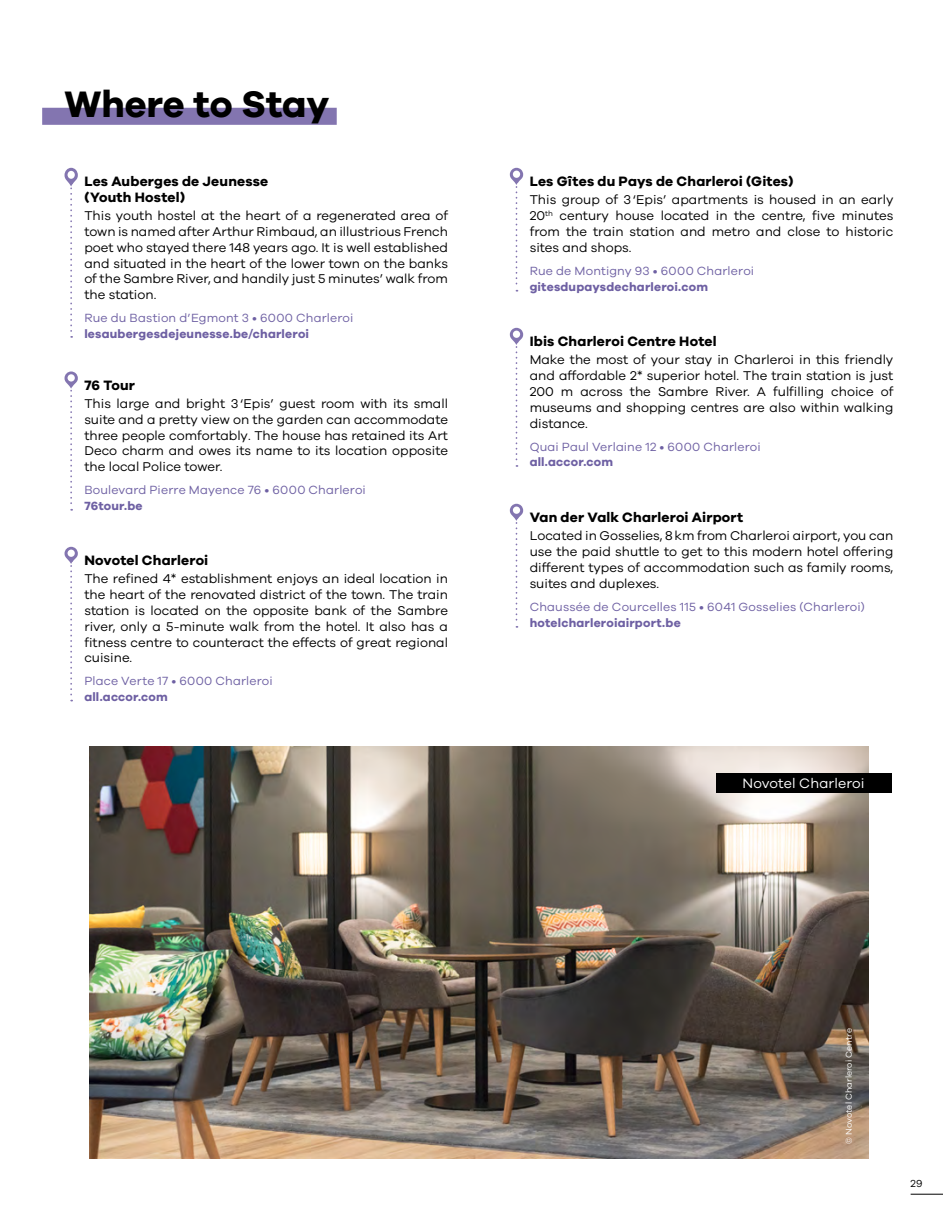
<style>
.page{position:relative;width:943px;height:1216px;background:#fff}
.page>*{position:absolute;margin:0;border:0;box-sizing:border-box;transform-origin:0 0}
.t1{font:700 37.98px "Galano Grotesque";letter-spacing:-.005em;color:#000}
.t2{font:14.17px "Galano Grotesque";letter-spacing:.005em;color:#fff}
.t3{font:700 14px/15.8px "Galano Grotesque";letter-spacing:.015em;color:#000}
.t4{font:13.12px/15.8px "Galano Grotesque";color:#000;text-align:justify}
.t5{font:12.25px "Galano Grotesque";letter-spacing:.015em;color:#6e60a3}
.t6{font:700 12.25px "Galano Grotesque";letter-spacing:.015em;color:#6e60a3}
.t7{font:10.5px "Galano Grotesque";color:#000}
.t8{font:8.75px "Galano Grotesque";color:#fff}
</style>
<div class="page">
<svg style="left:510px;top:168px;width:13px;height:123px"></svg>
<div style="left:513px;top:171px;width:7px;height:7px;background:#fff;border-radius:50%"></div>
<svg style="left:64px;top:168px;width:14px;height:170px"></svg>
<div style="left:68px;top:171px;width:7px;height:8px;background:#fff;border-radius:50%"></div>
<img style="left:89px;top:747px;width:779px;height:411px">
<div style="left:715px;top:772px;width:176px;height:20px;background:#000"></div>
<div style="left:42px;top:108px;width:295px;height:17px;background:#8375b0"></div>
<svg style="left:510px;top:504px;width:13px;height:123px"></svg>
<div style="left:513px;top:506px;width:7px;height:8px;background:#fff;border-radius:50%"></div>
<svg style="left:64px;top:371px;width:14px;height:139px"></svg>
<div style="left:68px;top:374px;width:7px;height:7px;background:#fff;border-radius:50%"></div>
<svg style="left:64px;top:547px;width:14px;height:154px"></svg>
<div style="left:68px;top:549px;width:7px;height:8px;background:#fff;border-radius:50%"></div>
<svg style="left:510px;top:328px;width:13px;height:139px"></svg>
<div style="left:513px;top:330px;width:7px;height:8px;background:#fff;border-radius:50%"></div>
<hr style="left:910px;top:1193px;width:33px;height:1px;background:#000">
<h1 class="t1" style="left:64px;top:81px;width:266px">Where to Stay</h1>
<p class="t3" style="left:84px;top:173px;width:185px">Les Auberges de Jeunesse (Youth Hostel)</p>
<p class="t4" style="left:84px;top:207px;width:365px">This youth hostel at the heart of a regenerated area of town is named after Arthur Rimbaud, an illustrious French poet who stayed there 148 years ago. It is well established and situated in the heart of the lower town on the banks of the Sambre River, and handily just 5 minutes’ walk from the station.</p>
<p class="t5" style="left:84px;top:311px;width:270px">Rue du Bastion d’Egmont 3 • 6000 Charleroi</p>
<p class="t6" style="left:84px;top:326px;width:226px">lesaubergesdejeunesse.be/charleroi</p>
<p class="t3" style="left:84px;top:377px;width:52px">76 Tour</p>
<p class="t4" style="left:84px;top:395px;width:365px">This large and bright 3‘Epis’ guest room with its small suite and a pretty view on the garden can accommodate three people comfortably. The house has retained its Art Deco charm and owes its name to its location opposite the local Police tower.</p>
<p class="t5" style="left:84px;top:483px;width:283px">Boulevard Pierre Mayence 76 • 6000 Charleroi</p>
<p class="t6" style="left:84px;top:498px;width:60px">76tour.be</p>
<p class="t3" style="left:84px;top:552px;width:125px">Novotel Charleroi</p>
<p class="t4" style="left:84px;top:570px;width:365px">The refined 4* establishment enjoys an ideal location in the heart of the renovated district of the town. The train station is located on the opposite bank of the Sambre river, only a 5-minute walk from the hotel. It also has a fitness centre to counteract the effects of great regional cuisine.</p>
<p class="t5" style="left:84px;top:674px;width:190px">Place Verte 17 • 6000 Charleroi</p>
<p class="t6" style="left:84px;top:689px;width:85px">all.accor.com</p>
<p class="t3" style="left:529px;top:173px;width:265px">Les Gîtes du Pays de Charleroi (Gites)</p>
<p class="t4" style="left:529px;top:192px;width:365px">This group of 3‘Epis’ apartments is housed in an early 20<sup>th</sup> century house located in the centre, five minutes from the train station and metro and close to historic sites and shops.</p>
<p class="t5" style="left:529px;top:263px;width:226px">Rue de Montigny 93 • 6000 Charleroi</p>
<p class="t6" style="left:529px;top:279px;width:180px">gitesdupaysdecharleroi.com</p>
<p class="t3" style="left:529px;top:333px;width:188px">Ibis Charleroi Centre Hotel</p>
<p class="t4" style="left:529px;top:352px;width:365px">Make the most of your stay in Charleroi in this friendly and affordable 2* superior hotel. The train station is just 200 m across the Sambre River. A fulfilling choice of museums and shopping centres are also within walking distance.</p>
<p class="t5" style="left:529px;top:439px;width:232px">Quai Paul Verlaine 12 • 6000 Charleroi</p>
<p class="t6" style="left:529px;top:455px;width:85px">all.accor.com</p>
<p class="t3" style="left:529px;top:509px;width:215px">Van der Valk Charleroi Airport</p>
<p class="t4" style="left:529px;top:527px;width:365px">Located in Gosselies, 8km from Charleroi airport, you can use the paid shuttle to get to this modern hotel offering different types of accommodation such as family rooms, suites and duplexes.</p>
<p class="t5" style="left:529px;top:599px;width:337px">Chaussée de Courcelles 115 • 6041 Gosselies (Charleroi)</p>
<p class="t6" style="left:529px;top:615px;width:153px">hotelcharleroiairport.be</p>
<p class="t2" style="left:742px;top:774px;width:124px">Novotel Charleroi</p>
<p class="t8" style="left:843px;top:1143px;width:117px;rotate:-90deg">© Novotel Charleroi Centre</p>
<p class="t7" style="left:910px;top:1177px;width:13px">29</p>
</div>
